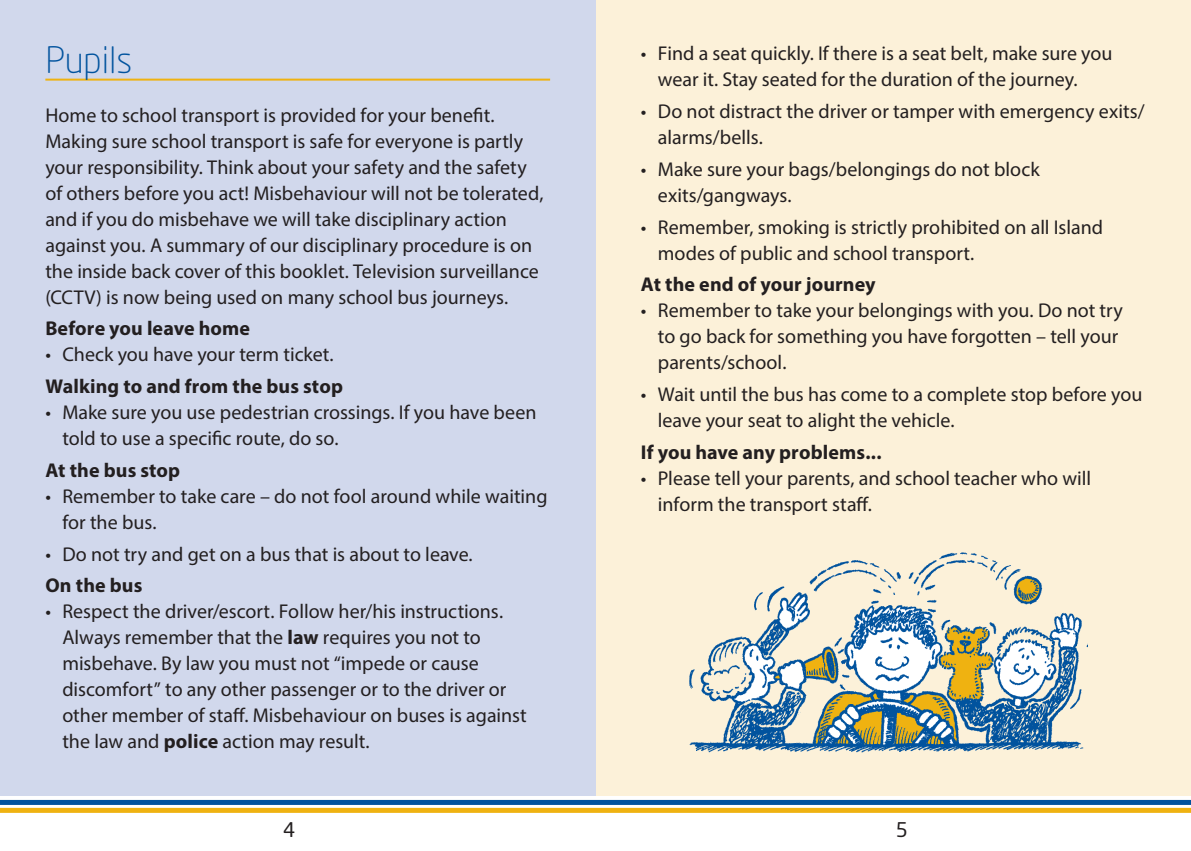
<style>
.page{position:relative;width:1191px;height:851px;background:#fff}
.page>*{position:absolute;margin:0;border:0;box-sizing:border-box;transform-origin:0 0}
.Titles{font:300 36px "Neo Sans Std";color:#01539e}
.t1{font:20px/26px "Myriad Pro";color:#231f20}
.t2{font:700 20px "Myriad Pro";letter-spacing:.005em;color:#231f20}
.t3{font:20px "Neo Sans Std";color:#231f20}
.s1{font-weight:700}
</style>
<div class="page">
<div style="left:595px;top:0;width:596px;height:795px;background:#fcf1d9"></div>
<div style="left:0;top:0;width:595px;height:795px;background:#d1d8ec"></div>
<hr style="left:45px;top:79px;width:505px;height:2px;background:#efb211">
<img style="left:689px;top:552px;width:398px;height:201px">
<div style="left:0;top:799px;width:1191px;height:5px;background:#01539e"></div>
<div style="left:0;top:807px;width:1191px;height:5px;background:#efb211"></div>
<p class="Titles" style="left:45px;top:38px;width:88px">Pupils</p>
<p class="t1" style="left:45px;top:102px;width:499px">Home to school transport is provided for your benefit.<br>Making sure school transport is safe for everyone is partly your responsibility. Think about your safety and the safety of others before you act! Misbehaviour will not be tolerated, and if you do misbehave we will take disciplinary action against you. A summary of our disciplinary procedure is on the inside back cover of this booklet. Television surveillance (CCTV) is now being used on many school bus journeys.</p>
<p class="t2" style="left:45px;top:315px;width:206px">Before you leave home</p>
<p class="t1" style="left:45px;top:341px;width:290px">• Check you have your term ticket.</p>
<p class="t2" style="left:45px;top:373px;width:299px">Walking to and from the bus stop</p>
<p class="t1" style="left:62px;top:399px;width:475px;text-indent:-17px">• Make sure you use pedestrian crossings. If you have been told to use a specific route, do so.</p>
<p class="t2" style="left:45px;top:457px;width:136px">At the bus stop</p>
<p class="t1" style="left:62px;top:483px;width:487px;text-indent:-17px">• Remember to take care – do not fool around while waiting for the bus.</p>
<p class="t1" style="left:45px;top:540px;width:429px">• Do not try and get on a bus that is about to leave.</p>
<p class="t2" style="left:45px;top:572px;width:98px">On the bus</p>
<p class="t1" style="left:62px;top:598px;width:466px;text-indent:-17px">• Respect the driver/escort. Follow her/his instructions.<br>Always remember that the <span class="s1">law</span> requires you not to misbehave. By law you must not “impede or cause discomfort” to any other passenger or to the driver or other member of staff. Misbehaviour on buses is against the law and <span class="s1">police</span> action may result.</p>
<p class="t1" style="left:658px;top:40px;width:456px;text-indent:-17px">• Find a seat quickly. If there is a seat belt, make sure you wear it. Stay seated for the duration of the journey.</p>
<p class="t1" style="left:658px;top:98px;width:488px;text-indent:-17px">• Do not distract the driver or tamper with emergency exits/ alarms/bells.</p>
<p class="t1" style="left:658px;top:156px;width:383px;text-indent:-17px">• Make sure your bags/belongings do not block exits/gangways.</p>
<p class="t1" style="left:658px;top:213px;width:447px;text-indent:-17px">• Remember, smoking is strictly prohibited on all Island modes of public and school transport.</p>
<p class="t2" style="left:641px;top:271px;width:236px">At the end of your journey</p>
<p class="t1" style="left:658px;top:297px;width:466px;text-indent:-17px">• Remember to take your belongings with you. Do not try to go back for something you have forgotten – tell your parents/school.</p>
<p class="t1" style="left:658px;top:381px;width:486px;text-indent:-17px">• Wait until the bus has come to a complete stop before you leave your seat to alight the vehicle.</p>
<p class="t2" style="left:641px;top:439px;width:242px">If you have any problems...</p>
<p class="t1" style="left:658px;top:464px;width:435px;text-indent:-17px">• Please tell your parents, and school teacher who will inform the transport staff.</p>
<p class="t3" style="left:283px;top:817px;width:14px">4</p>
<p class="t3" style="left:895px;top:817px;width:14px">5</p>
</div>
